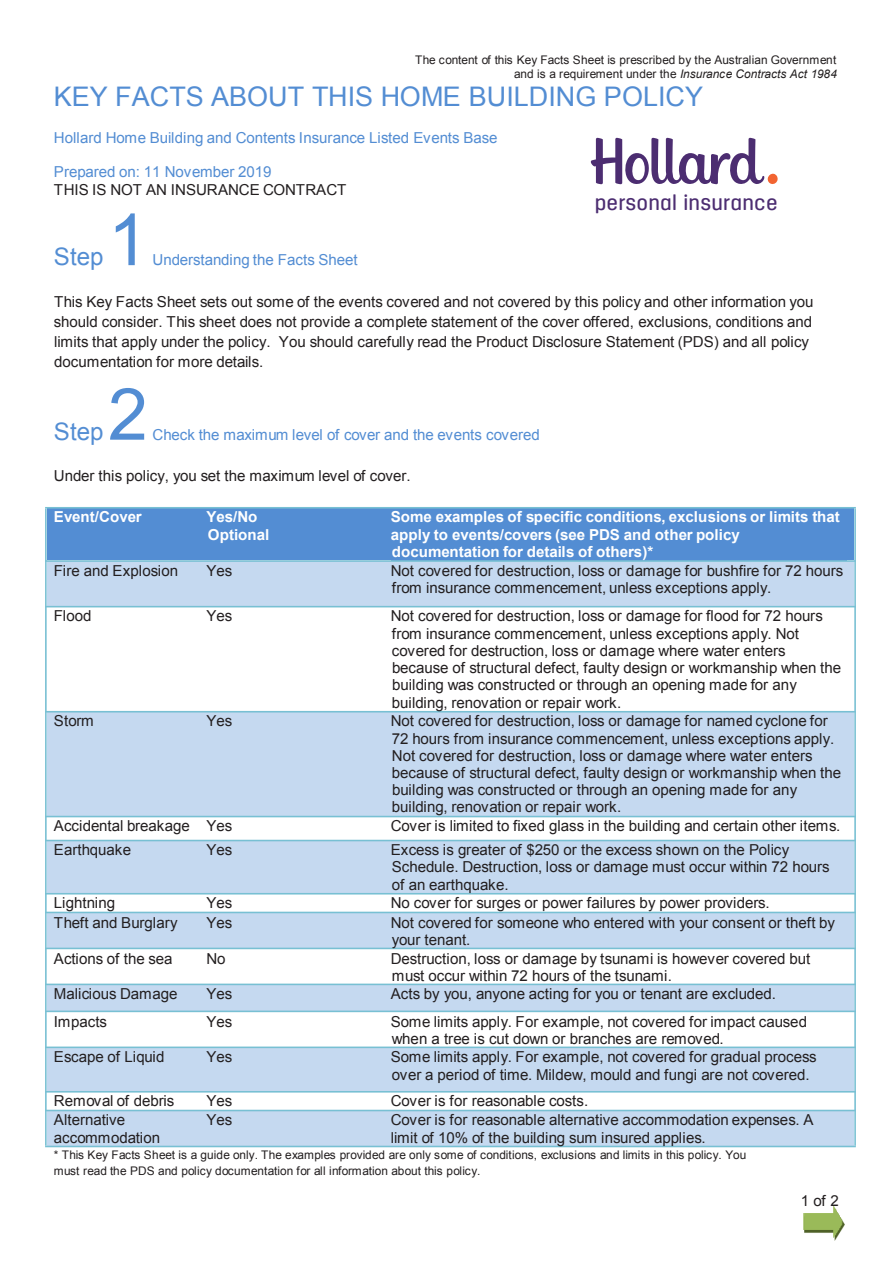
<style>
.page{position:relative;width:893px;height:1263px;background:#fff}
.page>*{position:absolute;margin:0;border:0;box-sizing:border-box;transform-origin:0 0}
.t1{font:72px "Arial";color:#538dd3}
.t2{font:27px "Arial";color:#538dd3}
.t3{font:24.15px "Arial";letter-spacing:.005em;color:#538dd3}
.t4{font:500 20.85px "Antartida Rounded";letter-spacing:.01em;color:#4c2d71}
.t5{font:15.15px/17.2px "Arial";letter-spacing:-.01em;color:#231f20}
.t6{font:700 15.15px/17px "Arial";color:#fff}
.t7{font:15.15px "Arial";letter-spacing:-.01em;color:#538dd3}
.t8{font:11.85px/13.6px "Arial";letter-spacing:-.005em;color:#231f20;text-align:right}
.s1{font-style:italic}
</style>
<div class="page">
<div style="left:47px;top:509px;width:152px;height:51px;background:#538dd3"></div>
<div style="left:199px;top:509px;width:184px;height:51px;background:#538dd3"></div>
<div style="left:383px;top:509px;width:471px;height:51px;background:#538dd3"></div>
<hr style="left:45px;top:507px;width:811px;height:1px;background:#78c0d3">
<hr style="left:45px;top:508px;width:2px;height:638px;background:#78c0d3">
<hr style="left:854px;top:508px;width:2px;height:638px;background:#78c0d3">
<div style="left:47px;top:562px;width:152px;height:44px;background:#c5d9f0"></div>
<div style="left:199px;top:562px;width:184px;height:44px;background:#c5d9f0"></div>
<div style="left:383px;top:562px;width:471px;height:44px;background:#c5d9f0"></div>
<hr style="left:45px;top:560px;width:811px;height:2px;background:#78c0d3">
<hr style="left:45px;top:606px;width:811px;height:1px;background:#78c0d3">
<div style="left:47px;top:712px;width:152px;height:104px;background:#c5d9f0"></div>
<div style="left:199px;top:712px;width:184px;height:104px;background:#c5d9f0"></div>
<div style="left:383px;top:712px;width:471px;height:104px;background:#c5d9f0"></div>
<hr style="left:45px;top:711px;width:811px;height:1px;background:#78c0d3">
<hr style="left:45px;top:816px;width:811px;height:1px;background:#78c0d3">
<div style="left:47px;top:841px;width:152px;height:52px;background:#c5d9f0"></div>
<div style="left:199px;top:841px;width:184px;height:52px;background:#c5d9f0"></div>
<div style="left:383px;top:841px;width:471px;height:52px;background:#c5d9f0"></div>
<hr style="left:45px;top:840px;width:811px;height:1px;background:#78c0d3">
<hr style="left:45px;top:893px;width:811px;height:1px;background:#78c0d3">
<div style="left:47px;top:913px;width:152px;height:35px;background:#c5d9f0"></div>
<div style="left:199px;top:913px;width:184px;height:35px;background:#c5d9f0"></div>
<div style="left:383px;top:913px;width:471px;height:35px;background:#c5d9f0"></div>
<hr style="left:45px;top:912px;width:811px;height:1px;background:#78c0d3">
<hr style="left:45px;top:948px;width:811px;height:1px;background:#78c0d3">
<div style="left:47px;top:985px;width:152px;height:26px;background:#c5d9f0"></div>
<div style="left:199px;top:985px;width:184px;height:26px;background:#c5d9f0"></div>
<div style="left:383px;top:985px;width:471px;height:26px;background:#c5d9f0"></div>
<hr style="left:45px;top:983px;width:811px;height:2px;background:#78c0d3">
<hr style="left:45px;top:1010px;width:811px;height:2px;background:#78c0d3">
<div style="left:47px;top:1048px;width:152px;height:43px;background:#c5d9f0"></div>
<div style="left:199px;top:1048px;width:184px;height:43px;background:#c5d9f0"></div>
<div style="left:383px;top:1048px;width:471px;height:43px;background:#c5d9f0"></div>
<hr style="left:45px;top:1046px;width:811px;height:2px;background:#78c0d3">
<hr style="left:45px;top:1091px;width:811px;height:1px;background:#78c0d3">
<div style="left:47px;top:1111px;width:152px;height:35px;background:#c5d9f0"></div>
<div style="left:199px;top:1111px;width:184px;height:35px;background:#c5d9f0"></div>
<div style="left:383px;top:1111px;width:471px;height:35px;background:#c5d9f0"></div>
<hr style="left:45px;top:1110px;width:811px;height:1px;background:#78c0d3">
<hr style="left:45px;top:1146px;width:811px;height:1px;background:#78c0d3">
<img style="left:833px;top:1221px;width:12px;height:19px">
<img style="left:803px;top:1206px;width:40px;height:31px">
<svg style="left:591px;top:138px;width:187px;height:47px"></svg>
<p class="t8" style="left:415px;top:53px;width:423px">The content of this Key Facts Sheet is prescribed by the Australian Government and is a requirement under the <span class="s1">Insurance Contracts Act 1984</span></p>
<h2 class="t2" style="left:54px;top:79px;width:650px">KEY FACTS ABOUT THIS HOME BUILDING POLICY</h2>
<p class="t7" style="left:54px;top:128px;width:445px">Hollard Home Building and Contents Insurance Listed Events Base</p>
<p class="t7" style="left:54px;top:162px;width:219px">Prepared on: 11 November 2019</p>
<p class="t5" style="left:54px;top:181px;width:294px">THIS IS NOT AN INSURANCE CONTRACT</p>
<p class="t4" style="left:595px;top:191px;width:185px">personal insurance</p>
<h1 class="t1" style="left:108px;top:193px;width:42px">1</h1>
<h3 class="t3" style="left:54px;top:241px;width:51px">Step</h3>
<p class="t7" style="left:153px;top:250px;width:207px">Understanding the Facts Sheet</p>
<p class="t5" style="left:54px;top:292px;width:761px;line-height:20px">This Key Facts Sheet sets out some of the events covered and not covered by this policy and other information you should consider. This sheet does not provide a complete statement of the cover offered, exclusions, conditions and limits that apply under the policy. You should carefully read the Product Disclosure Statement (PDS) and all policy documentation for more details.</p>
<h1 class="t1" style="left:108px;top:367px;width:42px">2</h1>
<h3 class="t3" style="left:54px;top:415px;width:51px">Step</h3>
<p class="t7" style="left:153px;top:424px;width:389px">Check the maximum level of cover and the events covered</p>
<p class="t5" style="left:54px;top:468px;width:358px">Under this policy, you set the maximum level of cover.</p>
<p class="t6" style="left:54px;top:509px;width:89px">Event/Cover</p>
<p class="t6" style="left:207px;top:509px;width:52px">Yes/No</p>
<p class="t6" style="left:391px;top:509px;width:450px">Some examples of specific conditions, exclusions or limits that</p>
<p class="t6" style="left:208px;top:527px;width:63px">Optional</p>
<p class="t6" style="left:391px;top:527px;width:351px">apply to events/covers (see PDS and other policy documentation for details of others)*</p>
<p class="t5" style="left:54px;top:562px;width:126px">Fire and Explosion</p>
<p class="t5" style="left:207px;top:562px;width:27px">Yes</p>
<p class="t5" style="left:391px;top:562px;width:454px">Not covered for destruction, loss or damage for bushfire for 72 hours from insurance commencement, unless exceptions apply.</p>
<p class="t5" style="left:54px;top:607px;width:39px">Flood</p>
<p class="t5" style="left:207px;top:607px;width:27px">Yes</p>
<p class="t5" style="left:391px;top:607px;width:452px">Not covered for destruction, loss or damage for flood for 72 hours from insurance commencement, unless exceptions apply. Not covered for destruction, loss or damage where water enters because of structural defect, faulty design or workmanship when the building was constructed or through an opening made for any building, renovation or repair work.</p>
<p class="t5" style="left:54px;top:713px;width:41px">Storm</p>
<p class="t5" style="left:207px;top:713px;width:27px">Yes</p>
<p class="t5" style="left:391px;top:713px;width:452px">Not covered for destruction, loss or damage for named cyclone for 72 hours from insurance commencement, unless exceptions apply.<br>Not covered for destruction, loss or damage where water enters because of structural defect, faulty design or workmanship when the building was constructed or through an opening made for any building, renovation or repair work.</p>
<p class="t5" style="left:54px;top:817px;width:180px">Accidental breakage Yes</p>
<p class="t5" style="left:391px;top:817px;width:451px">Cover is limited to fixed glass in the building and certain other items.</p>
<p class="t5" style="left:54px;top:841px;width:79px">Earthquake</p>
<p class="t5" style="left:207px;top:841px;width:27px">Yes</p>
<p class="t5" style="left:391px;top:841px;width:440px">Excess is greater of $250 or the excess shown on the Policy<br>Schedule. Destruction, loss or damage must occur within 72 hours of an earthquake.</p>
<p class="t5" style="left:54px;top:895px;width:63px">Lightning</p>
<p class="t5" style="left:207px;top:895px;width:27px">Yes</p>
<p class="t5" style="left:391px;top:895px;width:380px">No cover for surges or power failures by power providers.</p>
<p class="t5" style="left:54px;top:914px;width:125px">Theft and Burglary</p>
<p class="t5" style="left:207px;top:914px;width:27px">Yes</p>
<p class="t5" style="left:391px;top:914px;width:446px">Not covered for someone who entered with your consent or theft by your tenant.</p>
<p class="t5" style="left:54px;top:950px;width:120px">Actions of the sea</p>
<p class="t5" style="left:207px;top:950px;width:21px">No</p>
<p class="t5" style="left:391px;top:950px;width:421px">Destruction, loss or damage by tsunami is however covered but must occur within 72 hours of the tsunami.</p>
<p class="t5" style="left:54px;top:986px;width:125px">Malicious Damage</p>
<p class="t5" style="left:207px;top:986px;width:27px">Yes</p>
<p class="t5" style="left:391px;top:986px;width:387px">Acts by you, anyone acting for you or tenant are excluded.</p>
<p class="t5" style="left:54px;top:1013px;width:55px">Impacts</p>
<p class="t5" style="left:207px;top:1013px;width:27px">Yes</p>
<p class="t5" style="left:391px;top:1013px;width:418px">Some limits apply. For example, not covered for impact caused when a tree is cut down or branches are removed.</p>
<p class="t5" style="left:54px;top:1049px;width:112px">Escape of Liquid</p>
<p class="t5" style="left:207px;top:1049px;width:27px">Yes</p>
<p class="t5" style="left:391px;top:1049px;width:427px">Some limits apply. For example, not covered for gradual process over a period of time. Mildew, mould and fungi are not covered.</p>
<p class="t5" style="left:54px;top:1092px;width:122px">Removal of debris</p>
<p class="t5" style="left:207px;top:1092px;width:27px">Yes</p>
<p class="t5" style="left:391px;top:1092px;width:199px">Cover is for reasonable costs.</p>
<p class="t5" style="left:54px;top:1111px;width:73px">Alternative</p>
<p class="t5" style="left:207px;top:1111px;width:27px">Yes</p>
<p class="t5" style="left:391px;top:1111px;width:424px">Cover is for reasonable alternative accommodation expenses. A</p>
<p class="t5" style="left:54px;top:1129px;width:108px">accommodation</p>
<p class="t5" style="left:391px;top:1129px;width:317px">limit of 10% of the building sum insured applies.</p>
<p class="t8" style="left:54px;top:1146px;width:694px;line-height:16.2px;text-align:left">* This Key Facts Sheet is a guide only. The examples provided are only some of conditions, exclusions and limits in this policy. You must read the PDS and policy documentation for all information about this policy.</p>
<p class="t5" style="left:801px;top:1192px;width:39px">1of2</p>
</div>
